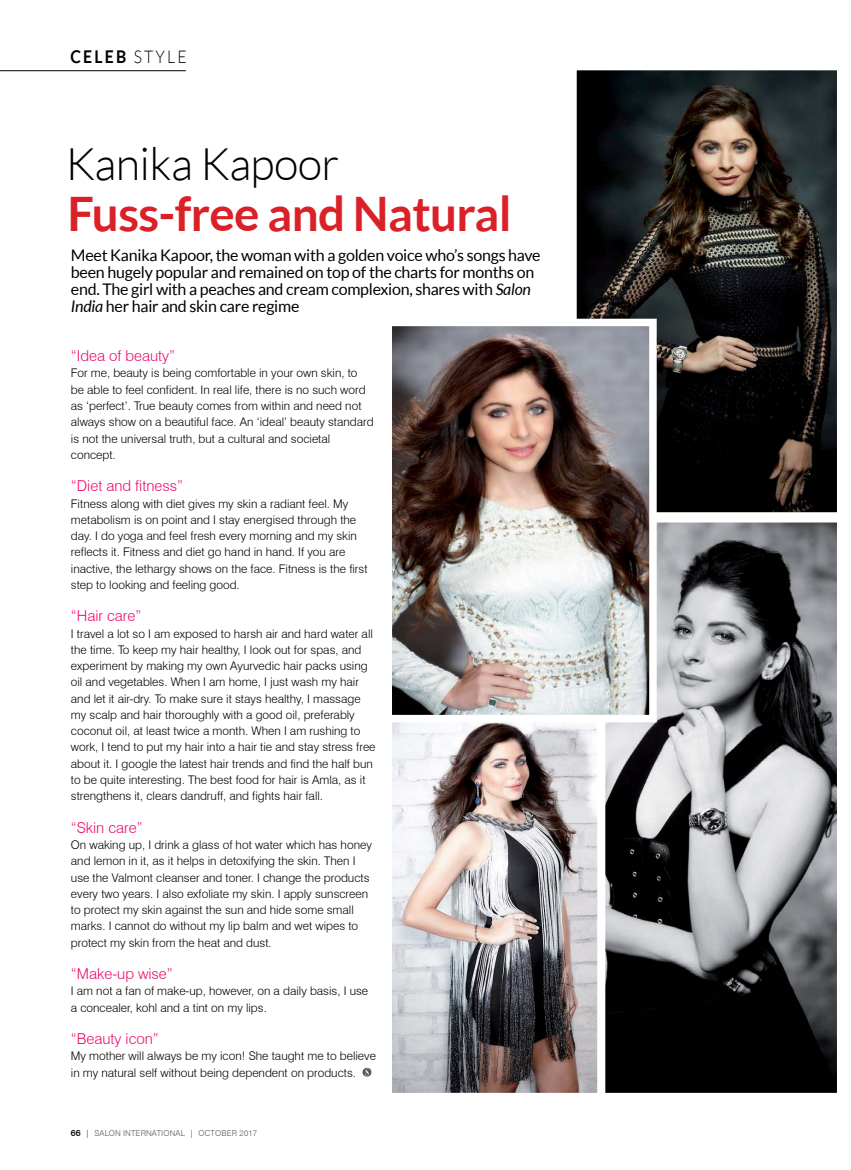
<style>
.page{position:relative;width:851px;height:1170px;background:#fff}
.page>*{position:absolute;margin:0;border:0;box-sizing:border-box;transform-origin:0 0}
.t1{font:700 47.5px "Lato";letter-spacing:-.015em;color:#da2128}
.t2{font:300 45px "Lato";letter-spacing:-.015em;color:#000}
.t3{font:700 17.5px "Lato";letter-spacing:.14em;color:#000;scale:.9 1}
.t4{font:16px/17.2px "Lato";letter-spacing:-.015em;color:#000}
.t5{font:300 15px "Swiss 721 BT";color:#ed0c6e}
.t6{font:300 11.88px/16.2px "Swiss 721 BT";color:#000}
.t7{font:300 8.12px "Swiss 721 BT";letter-spacing:.02em;color:#58595b}
.s1{font-weight:300}
.s2{font-style:italic}
.s3{font-weight:500;font-size:8.75px;color:#000}
.s4{color:#000}
</style>
<div class="page">
<hr style="left:0;top:70px;width:186px;height:1px;background:#000">
<img style="left:393px;top:722px;width:202px;height:369px">
<div style="left:384px;top:709px;width:220px;height:391px;border:8px solid #fff"></div>
<img style="left:606px;top:524px;width:229px;height:567px">
<div style="left:597px;top:515px;width:247px;height:585px;border:8px solid #fff"></div>
<img style="left:578px;top:72px;width:257px;height:438px">
<div style="left:569px;top:63px;width:275px;height:456px;border:8px solid #fff"></div>
<img style="left:393px;top:328px;width:254px;height:385px">
<div style="left:384px;top:319px;width:272px;height:403px;border:8px solid #fff"></div>
<svg style="left:362px;top:1067px;width:9px;height:9px"></svg>
<h3 class="t3" style="left:70px;top:46px;width:131px">CELEB <span class="s1">STYLE</span></h3>
<h2 class="t2" style="left:65px;top:135px;width:275px">Kanika Kapoor</h2>
<h1 class="t1" style="left:67px;top:184px;width:445px">Fuss-free and Natural</h1>
<h3 class="t4" style="left:71px;top:246px;width:471px">Meet Kanika Kapoor, the woman with a golden voice who’s songs have been hugely popular and remained on top of the charts for months on end. The girl with a peaches and cream complexion, shares with <span class="s2">Salon India</span> her hair and skin care regime</h3>
<p class="t5" style="left:71px;top:347px;width:106px">“Idea of beauty”</p>
<p class="t6" style="left:71px;top:365px;width:304px">For me, beauty is being comfortable in your own skin, to be able to feel confident. In real life, there is no such word as ‘perfect’. True beauty comes from within and need not always show on a beautiful face. An ‘ideal’ beauty standard is not the universal truth, but a cultural and societal concept.</p>
<p class="t5" style="left:71px;top:477px;width:114px">“Diet and fitness”</p>
<p class="t6" style="left:71px;top:495px;width:298px">Fitness along with diet gives my skin a radiant feel. My metabolism is on point and I stay energised through the day. I do yoga and feel fresh every morning and my skin reflects it. Fitness and diet go hand in hand. If you are inactive, the lethargy shows on the face. Fitness is the first step to looking and feeling good.</p>
<p class="t5" style="left:71px;top:607px;width:72px">“Hair care”</p>
<p class="t6" style="left:71px;top:625px;width:306px">I travel a lot so I am exposed to harsh air and hard water all the time. To keep my hair healthy, I look out for spas, and experiment by making my own Ayurvedic hair packs using oil and vegetables. When I am home, I just wash my hair and let it air-dry. To make sure it stays healthy, I massage my scalp and hair thoroughly with a good oil, preferably coconut oil, at least twice a month. When I am rushing to work, I tend to put my hair into a hair tie and stay stress free about it. I google the latest hair trends and find the half bun to be quite interesting. The best food for hair is Amla, as it strengthens it, clears dandruff, and fights hair fall.</p>
<p class="t5" style="left:71px;top:818px;width:73px">“Skin care”</p>
<p class="t6" style="left:71px;top:836px;width:302px">On waking up, I drink a glass of hot water which has honey and lemon in it, as it helps in detoxifying the skin. Then I use the Valmont cleanser and toner. I change the products every two years. I also exfoliate my skin. I apply sunscreen to protect my skin against the sun and hide some small marks. I cannot do without my lip balm and wet wipes to protect my skin from the heat and dust.</p>
<p class="t5" style="left:71px;top:964px;width:103px">“Make-up wise”</p>
<p class="t6" style="left:71px;top:982px;width:299px">I am not a fan of make-up, however, on a daily basis, I use a concealer, kohl and a tint on my lips.</p>
<p class="t5" style="left:71px;top:1029px;width:89px">“Beauty icon”</p>
<p class="t6" style="left:71px;top:1047px;width:306px">My mother will always be my icon! She taught me to believe in my natural self without being dependent on products.</p>
<p class="t7" style="left:71px;top:1127px;width:188px"><span class="s3">66</span> <span class="s4">|</span> SALON INTERNATIONAL <span class="s4">|</span> OCTOBER 2017</p>
</div>
